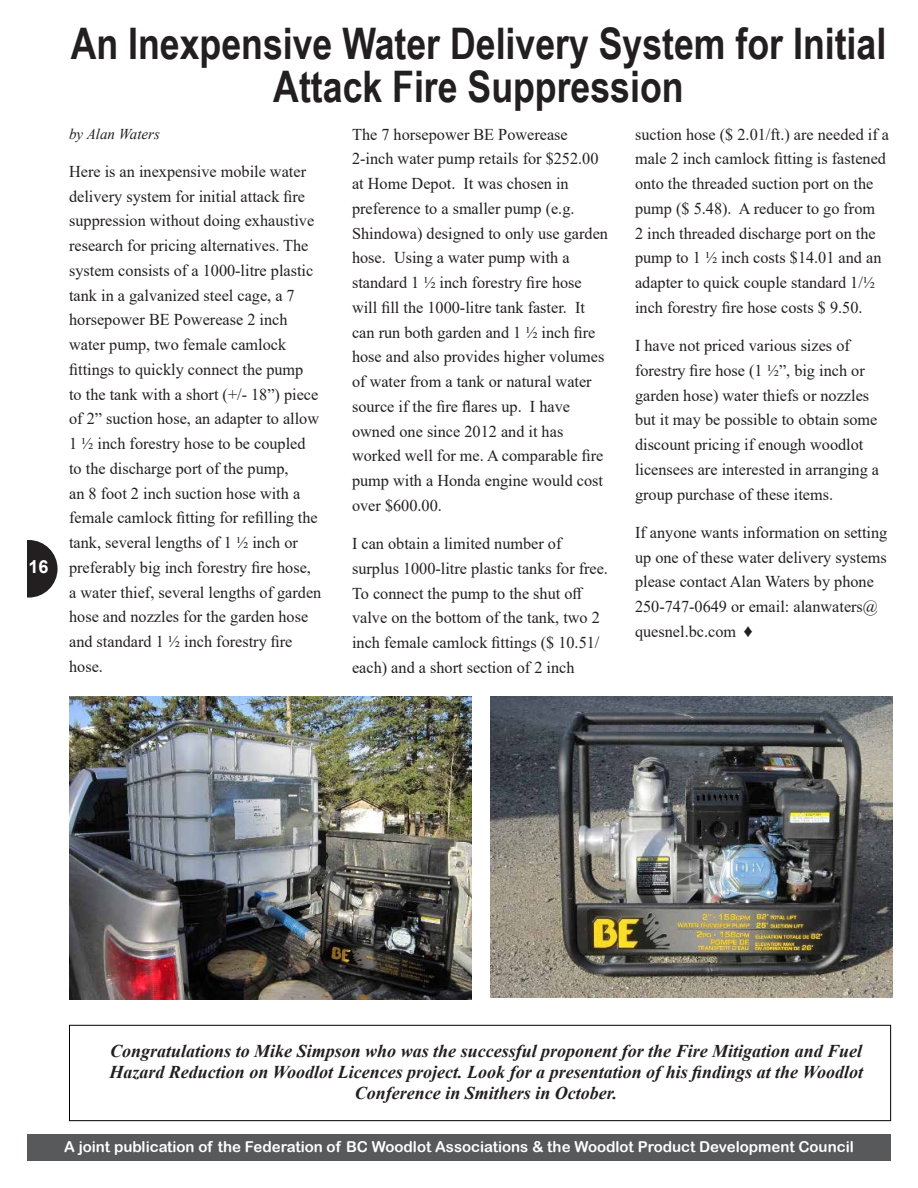
<style>
.page{position:relative;width:918px;height:1188px;background:#fff}
.page>*{position:absolute;margin:0;border:0;box-sizing:border-box;transform-origin:0 0}
.t1{font:700 43.5px/43.5px "Arial Narrow";color:#231f20;text-align:center}
.t2{font:italic 700 18px/21px "Times New Roman";color:#231f20;text-align:center}
.t3{font:700 18px "Arial";color:#fff}
.t4{font:16.5px/24.8px "Times New Roman";color:#231f20}
.t5{font:15px "Arial Rounded MT Bold";color:#fff}
.t6{font:italic 15px "Times New Roman";color:#231f20}
.s1{font-family:"Arial Narrow";font-size:18px}
</style>
<div class="page">
<div style="left:27px;top:1134px;width:864px;height:27px;background:#58595b"></div>
<div style="left:0;top:540px;width:58px;height:58px;background:#231f20;border-radius:50%"></div>
<div style="left:0;top:504px;width:27px;height:134px;background:#fff"></div>
<img style="left:490px;top:696px;width:402px;height:301px">
<img style="left:69px;top:697px;width:403px;height:302px">
<div style="left:69px;top:1025px;width:822px;height:96px;border:1px solid #000"></div>
<p class="t3" style="left:28px;top:554px;width:22px">16</p>
<h1 class="t1" style="left:71px;top:19px;width:817px">An Inexpensive Water Delivery System for Initial<br>Attack Fire Suppression</h1>
<p class="t6" style="left:69px;top:123px;width:92px">by Alan Waters</p>
<p class="t4" style="left:69px;top:158px;width:254px">Here is an inexpensive mobile water delivery system for initial attack fire suppression without doing exhaustive research for pricing alternatives. The system consists of a 1000-litre plastic tank in a galvanized steel cage, a 7 horsepower BE Powerease 2 inch water pump, two female camlock fittings to quickly connect the pump<br>to the tank with a short (+/- 18”) piece of 2” suction hose, an adapter to allow 1 ½ inch forestry hose to be coupled to the discharge port of the pump,<br>an 8 foot 2 inch suction hose with a female camlock fitting for refilling the tank, several lengths of 1 ½ inch or preferably big inch forestry fire hose, a water thief, several lengths of garden hose and nozzles for the garden hose and standard 1 ½ inch forestry fire hose.</p>
<p class="t4" style="left:635px;top:121px;width:256px">suction hose ($ 2.01/ft.) are needed if a male 2 inch camlock fitting is fastened onto the threaded suction port on the pump ($ 5.48). A reducer to go from<br>2 inch threaded discharge port on the pump to 1 ½ inch costs $14.01 and an adapter to quick couple standard 1/½ inch forestry fire hose costs $ 9.50.</p>
<p class="t4" style="left:635px;top:333px;width:246px">I have not priced various sizes of forestry fire hose (1 ½”, big inch or garden hose) water thiefs or nozzles but it may be possible to obtain some discount pricing if enough woodlot licensees are interested in arranging a group purchase of these items.</p>
<p class="t4" style="left:635px;top:520px;width:254px">If anyone wants information on setting up one of these water delivery systems please contact Alan Waters by phone 250-747-0649 or email: alanwaters@ quesnel.bc.com <span class="s1">♦</span></p>
<p class="t4" style="left:352px;top:121px;width:257px">The 7 horsepower BE Powerease 2-inch water pump retails for $252.00 at Home Depot. It was chosen in preference to a smaller pump (e.g.<br>Shindowa) designed to only use garden hose. Using a water pump with a standard 1 ½ inch forestry fire hose will fill the 1000-litre tank faster. It can run both garden and 1 ½ inch fire hose and also provides higher volumes of water from a tank or natural water source if the fire flares up. I have owned one since 2012 and it has worked well for me. A comparable fire pump with a Honda engine would cost over $600.00.</p>
<p class="t4" style="left:352px;top:531px;width:257px">I can obtain a limited number of surplus 1000-litre plastic tanks for free.<br>To connect the pump to the shut off valve on the bottom of the tank, two 2 inch female camlock fittings ($ 10.51/ each) and a short section of 2 inch</p>
<p class="t2" style="left:109px;top:1040px;width:755px">Congratulations to Mike Simpson who was the successful proponent for the Fire Mitigation and Fuel<br>Hazard Reduction on Woodlot Licences project. Look for a presentation of his findings at the Woodlot<br>Conference in Smithers in October.</p>
<p class="t5" style="left:64px;top:1138px;width:791px">A joint publication of the Federation of BC Woodlot Associations &amp; the Woodlot Product Development Council</p>
</div>
